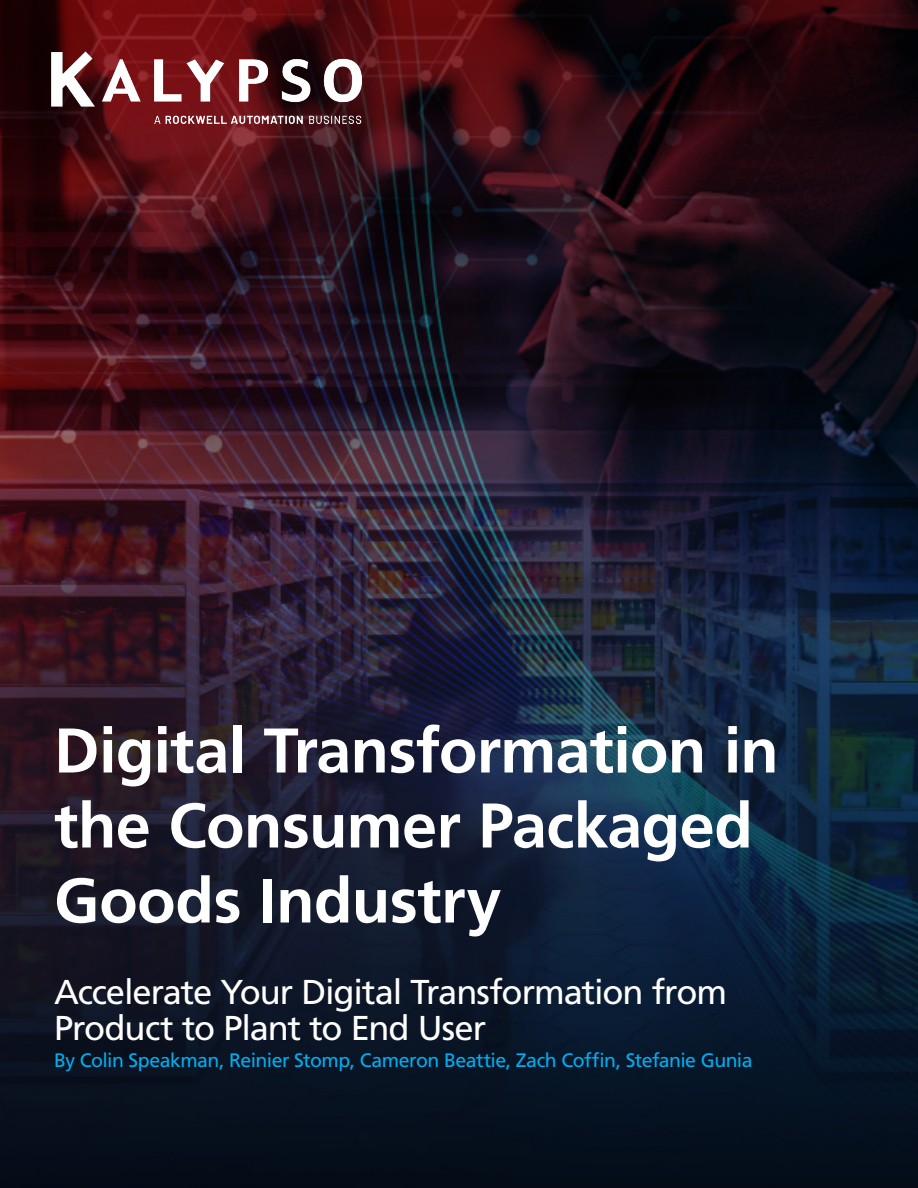
<style>
.page{position:relative;width:918px;height:1188px;background:#fff}
.page>*{position:absolute;margin:0;border:0;box-sizing:border-box;transform-origin:0 0}
.Headline{font:700 63px/75px "Frutiger LT Std";letter-spacing:-.01em;color:#fff}
.Headline_small{font:34.5px/36px "Frutiger LT Std";letter-spacing:-.03em;color:#fff}
.Headline_small-2{font:19.5px "Frutiger LT Std";letter-spacing:-.03em;color:#00aeef}
</style>
<div class="page">
<img style="left:0;top:486px;width:918px;height:702px">
<svg style="left:0;top:0;width:918px;height:486px"></svg>
<img style="left:51px;top:51px;width:310px;height:72px">
<p class="Headline" style="left:54px;top:713px;width:726px">Digital Transformation in the Consumer Packaged<br>Goods Industry</p>
<p class="Headline_small" style="left:54px;top:974px;width:675px">Accelerate Your Digital Transformation from<br>Product to Plant to End User</p>
<p class="Headline_small-2" style="left:54px;top:1049px;width:700px">By Colin Speakman, Reinier Stomp, Cameron Beattie, Zach Coffin, Stefanie Gunia</p>
</div>
